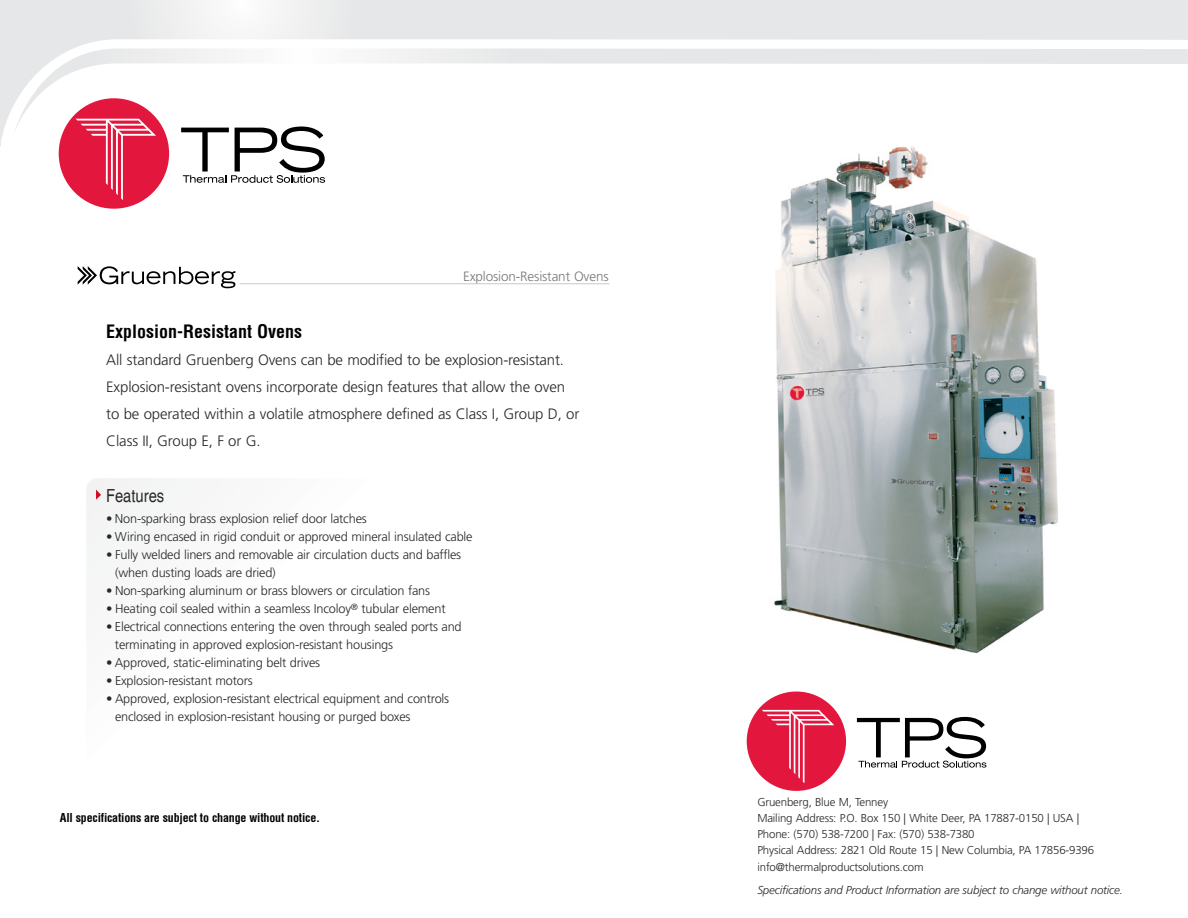
<style>
.page{position:relative;width:1188px;height:918px;background:#fff}
.page>*{position:absolute;margin:0;border:0;box-sizing:border-box;transform-origin:0 0}
.t1{font:700 condensed 18px "Helvetica";color:#000}
.t2{font:condensed 18px "Helvetica";color:#292829}
.t3{font:300 15px/27px "Frutiger";letter-spacing:-.01em;color:#292829}
.t4{font:300 13.5px "Frutiger";letter-spacing:-.01em;color:#77787b}
.t5{font:300 12.75px/18px "Frutiger";letter-spacing:-.015em;color:#292829}
.t6{font:700 condensed 12px "Helvetica";letter-spacing:-.015em;color:#000}
.t7{font:300 11.55px/16.2px "Frutiger";letter-spacing:-.015em;color:#292829}
.t8{font:italic 300 11.55px "Frutiger";letter-spacing:-.015em;color:#292829}
</style>
<div class="page">
<hr style="left:240px;top:283px;width:369px;height:1px;background:#c7c8ca">
<div style="left:87px;top:478px;width:91px;height:94px;background:#f5f6f6"></div>
<img style="left:774px;top:146px;width:284px;height:508px">
<svg style="left:1px;top:0;width:1187px;height:146px"></svg>
<svg style="left:14px;top:48px;width:1174px;height:87px"></svg>
<hr style="left:0;top:0;width:1px;height:146px;background:#e6e7e8">
<div style="left:59px;top:98px;width:110px;height:111px;background:#e3173e;border-radius:50%"></div>
<svg style="left:76px;top:119px;width:80px;height:81px"></svg>
<svg style="left:181px;top:127px;width:144px;height:56px"></svg>
<svg style="left:78px;top:266px;width:157px;height:22px"></svg>
<div style="left:747px;top:692px;width:99px;height:99px;background:#e3173e;border-radius:50%"></div>
<svg style="left:762px;top:710px;width:72px;height:73px"></svg>
<svg style="left:857px;top:717px;width:129px;height:51px"></svg>
<p class="t4" style="left:463px;top:269px;width:147px">Explosion-Resistant Ovens</p>
<h1 class="t1" style="left:106px;top:320px;width:197px">Explosion-Resistant Ovens</h1>
<p class="t3" style="left:106px;top:346px;width:475px">All standard Gruenberg Ovens can be modified to be explosion-resistant.<br>Explosion-resistant ovens incorporate design features that allow the oven to be operated within a volatile atmosphere defined as Class I, Group D, or Class II, Group E, F or G.</p>
<h1 class="t2" style="left:106px;top:485px;width:60px">Features</h1>
<p class="t5" style="left:106px;top:510px;width:262px">• Non-sparking brass explosion relief door latches</p>
<p class="t5" style="left:106px;top:528px;width:368px">• Wiring encased in rigid conduit or approved mineral insulated cable</p>
<p class="t5" style="left:115px;top:546px;width:348px;text-indent:-9px">• Fully welded liners and removable air circulation ducts and baffles (when dusting loads are dried)</p>
<p class="t5" style="left:106px;top:582px;width:326px">• Non-sparking aluminum or brass blowers or circulation fans</p>
<p class="t5" style="left:106px;top:600px;width:341px">• Heating coil sealed within a seamless Incoloy<sup>®</sup> tubular element</p>
<p class="t5" style="left:115px;top:618px;width:348px;text-indent:-9px">• Electrical connections entering the oven through sealed ports and terminating in approved explosion-resistant housings</p>
<p class="t5" style="left:106px;top:654px;width:216px">• Approved, static-eliminating belt drives</p>
<p class="t5" style="left:106px;top:672px;width:148px">• Explosion-resistant motors</p>
<p class="t5" style="left:115px;top:690px;width:336px;text-indent:-9px">• Approved, explosion-resistant electrical equipment and controls enclosed in explosion-resistant housing or purged boxes</p>
<p class="t6" style="left:60px;top:810px;width:262px">All specifications are subject to change without notice.</p>
<p class="t7" style="left:757px;top:794px;width:338px">Gruenberg, Blue M, Tenney<br>Mailing Address: P.O. Box 150 | White Deer, PA 17887-0150 | USA | Phone: (570) 538-7200 | Fax: (570) 538-7380<br>Physical Address: 2821 Old Route 15 | New Columbia, PA 17856-9396 info@thermalproductsolutions.com</p>
<p class="t8" style="left:757px;top:884px;width:367px">Specifications and Product Information are subject to change without notice.</p>
</div>
